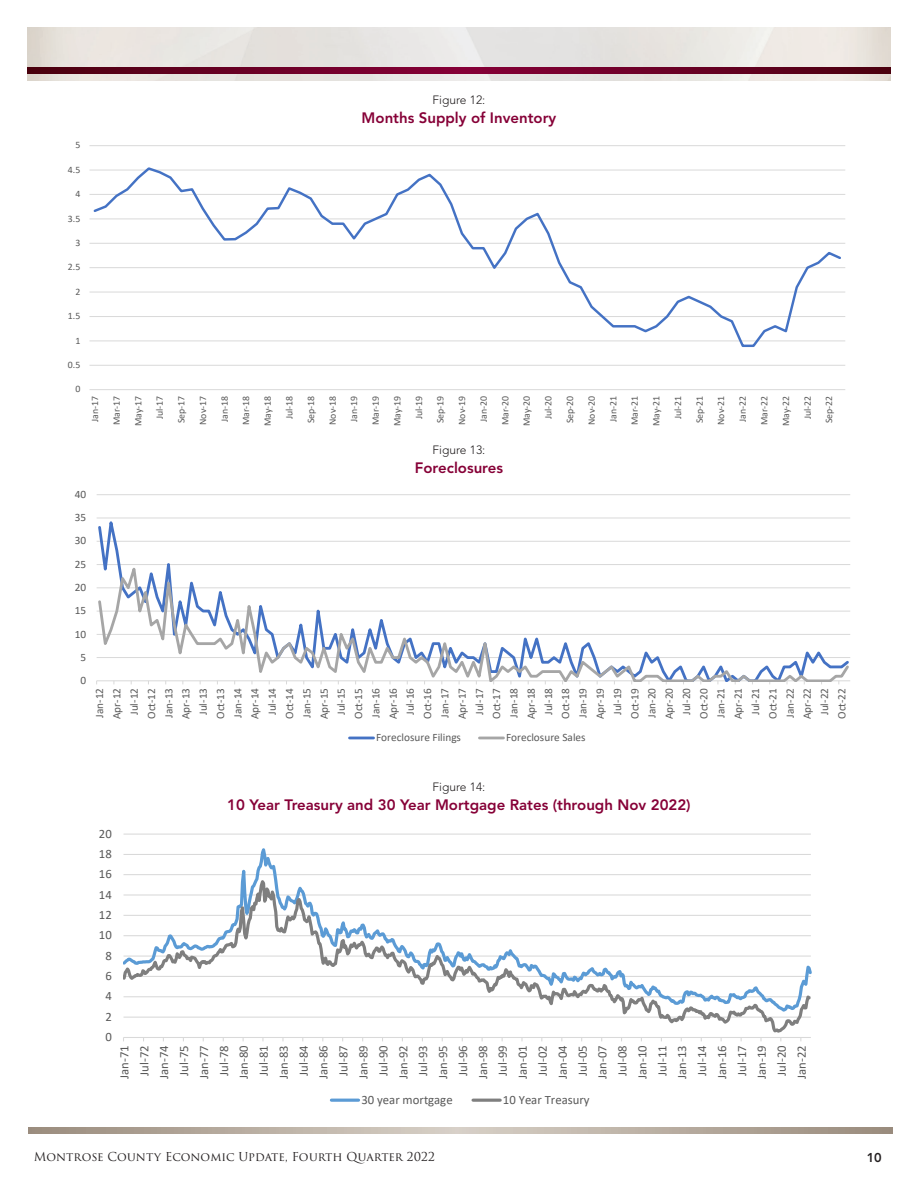
<style>
.page{position:relative;width:918px;height:1188px;background:#fff}
.page>*{position:absolute;margin:0;border:0;box-sizing:border-box;transform-origin:0 0}
.t1{font:800 15px "Avenir";color:#860037}
.t2{font:12.75px/20px "Calibri";color:#595959;text-align:justify}
.t3{font:800 12.75px "Avenir";color:#231f20}
.t4{font:12px "Trajan Pro 3";color:#231f20}
.t5{font:300 12px "Avenir";color:#231f20}
.t6{font:11.25px/17.2px "Calibri";color:#595959;text-align:center}
.t7{font:9.9px/21.6px "Calibri";color:#595959;text-align:right}
</style>
<div class="page">
<img style="left:27px;top:27px;width:864px;height:54px">
<svg style="left:27px;top:68px;width:864px;height:6px;background:#680023"></svg>
<svg style="left:28px;top:1128px;width:864px;height:6px;background:#b8ada1"></svg>
<hr style="left:97px;top:494px;width:753px;height:1px;background:#d9d9d9">
<svg style="left:96px;top:517px;width:754px;height:39px"></svg>
<svg style="left:96px;top:556px;width:754px;height:126px"></svg>
<hr style="left:350px;top:737px;width:24px;height:2px;background:#4472c4">
<hr style="left:479px;top:737px;width:24px;height:2px;background:#a6a6a6">
<hr style="left:90px;top:365px;width:755px;height:1px;background:#d9d9d9">
<hr style="left:90px;top:340px;width:755px;height:1px;background:#d9d9d9">
<hr style="left:90px;top:316px;width:755px;height:1px;background:#d9d9d9">
<hr style="left:90px;top:292px;width:755px;height:1px;background:#d9d9d9">
<hr style="left:90px;top:267px;width:755px;height:1px;background:#d9d9d9">
<hr style="left:90px;top:243px;width:755px;height:1px;background:#d9d9d9">
<hr style="left:90px;top:219px;width:755px;height:1px;background:#d9d9d9">
<hr style="left:90px;top:194px;width:755px;height:1px;background:#d9d9d9">
<hr style="left:90px;top:170px;width:755px;height:1px;background:#d9d9d9">
<hr style="left:90px;top:145px;width:755px;height:1px;background:#d9d9d9">
<hr style="left:90px;top:389px;width:755px;height:1px;background:#d9d9d9">
<svg style="left:92px;top:167px;width:751px;height:180px"></svg>
<hr style="left:124px;top:1037px;width:687px;height:1px;background:#d9d9d9">
<svg style="left:124px;top:834px;width:687px;height:40px"></svg>
<svg style="left:124px;top:874px;width:688px;height:159px"></svg>
<hr style="left:331px;top:1099px;width:28px;height:3px;background:#5b9bd5">
<hr style="left:473px;top:1099px;width:27px;height:3px;background:#7f7f7f">
<p class="t7" style="left:75px;top:134px;width:6px">5</p>
<p class="t7" style="left:68px;top:159px;width:14px">4.5</p>
<p class="t7" style="left:75px;top:183px;width:6px">4</p>
<p class="t7" style="left:68px;top:207px;width:14px">3.5</p>
<p class="t7" style="left:75px;top:232px;width:6px">3</p>
<p class="t7" style="left:68px;top:256px;width:14px">2.5</p>
<p class="t7" style="left:75px;top:281px;width:6px">2</p>
<p class="t7" style="left:68px;top:305px;width:14px">1.5</p>
<p class="t7" style="left:75px;top:329px;width:6px">1</p>
<p class="t7" style="left:68px;top:354px;width:14px">0.5</p>
<p class="t7" style="left:75px;top:378px;width:6px">0</p>
<p class="t5" style="left:433px;top:92px;width:54px">Figure 12:</p>
<p class="t1" style="left:362px;top:109px;width:196px">Months Supply of Inventory</p>
<p class="t7" style="left:84px;top:426px;width:32px;rotate:-90deg">Jan-17<br>Mar-17<br>May-17<br>Jul-17<br>Sep-17<br>Nov-17<br>Jan-18<br>Mar-18<br>May-18<br>Jul-18<br>Sep-18<br>Nov-18<br>Jan-19<br>Mar-19<br>May-19<br>Jul-19<br>Sep-19<br>Nov-19<br>Jan-20<br>Mar-20<br>May-20<br>Jul-20<br>Sep-20<br>Nov-20<br>Jan-21<br>Mar-21<br>May-21<br>Jul-21<br>Sep-21<br>Nov-21<br>Jan-22<br>Mar-22<br>May-22<br>Jul-22<br>Sep-22</p>
<p class="t5" style="left:433px;top:443px;width:54px">Figure 13:</p>
<p class="t1" style="left:415px;top:459px;width:90px">Foreclosures</p>
<p class="t6" style="left:75px;top:485px;width:13px">40</p>
<p class="t6" style="left:75px;top:509px;width:13px">35</p>
<p class="t6" style="left:75px;top:532px;width:13px">30</p>
<p class="t6" style="left:75px;top:555px;width:13px">25</p>
<p class="t6" style="left:75px;top:578px;width:13px">20</p>
<p class="t6" style="left:75px;top:602px;width:13px">15</p>
<p class="t6" style="left:75px;top:625px;width:13px">10</p>
<p class="t6" style="left:80px;top:648px;width:7px">5</p>
<p class="t6" style="left:80px;top:671px;width:7px">0</p>
<p class="t6" style="left:91px;top:719px;width:33px;rotate:-90deg">Jan-12<br>Apr-12<br>Jul-12<br>Oct-12<br>Jan-13<br>Apr-13<br>Jul-13<br>Oct-13<br>Jan-14<br>Apr-14<br>Jul-14<br>Oct-14<br>Jan-15<br>Apr-15<br>Jul-15<br>Oct-15<br>Jan-16<br>Apr-16<br>Jul-16<br>Oct-16<br>Jan-17<br>Apr-17<br>Jul-17<br>Oct-17<br>Jan-18<br>Apr-18<br>Jul-18<br>Oct-18<br>Jan-19<br>Apr-19<br>Jul-19<br>Oct-19<br>Jan-20<br>Apr-20<br>Jul-20<br>Oct-20<br>Jan-21<br>Apr-21<br>Jul-21<br>Oct-21<br>Jan-22<br>Apr-22<br>Jul-22<br>Oct-22</p>
<p class="t6" style="left:376px;top:728px;width:86px">Foreclosure Filings</p>
<p class="t6" style="left:506px;top:728px;width:81px">Foreclosure Sales</p>
<p class="t2" style="left:99px;top:823px;width:14px">20</p>
<p class="t2" style="left:99px;top:843px;width:14px">18</p>
<p class="t2" style="left:99px;top:864px;width:14px">16</p>
<p class="t2" style="left:99px;top:884px;width:14px">14</p>
<p class="t2" style="left:99px;top:904px;width:14px">12</p>
<p class="t2" style="left:99px;top:925px;width:14px">10</p>
<p class="t2" style="left:105px;top:945px;width:8px">8</p>
<p class="t2" style="left:105px;top:965px;width:8px">6</p>
<p class="t2" style="left:105px;top:986px;width:8px">4</p>
<p class="t2" style="left:105px;top:1006px;width:8px">2</p>
<p class="t2" style="left:105px;top:1026px;width:8px">0</p>
<p class="t5" style="left:433px;top:780px;width:54px">Figure 14:</p>
<p class="t1" style="left:227px;top:796px;width:465px">10 Year Treasury and 30 Year Mortgage Rates (through Nov 2022)</p>
<p class="t2" style="left:114px;top:1079px;width:35px;rotate:-90deg">Jan-71<br>Jul-72<br>Jan-74<br>Jul-75<br>Jan-77<br>Jul-78<br>Jan-80<br>Jul-81<br>Jan-83<br>Jul-84<br>Jan-86<br>Jul-87<br>Jan-89<br>Jul-90<br>Jan-92<br>Jul-93<br>Jan-95<br>Jul-96<br>Jan-98<br>Jul-99<br>Jan-01<br>Jul-02<br>Jan-04<br>Jul-05<br>Jan-07<br>Jul-08<br>Jan-10<br>Jul-11<br>Jan-13<br>Jul-14<br>Jan-16<br>Jul-17<br>Jan-19<br>Jul-20<br>Jan-22</p>
<p class="t2" style="left:361px;top:1089px;width:93px">30 year mortgage</p>
<p class="t2" style="left:503px;top:1089px;width:88px">10 Year Treasury</p>
<p class="t4" style="left:34px;top:1148px;width:403px">Montrose County Economic Update, Fourth Quarter 2022</p>
<p class="t3" style="left:867px;top:1150px;width:17px">10</p>
</div>
